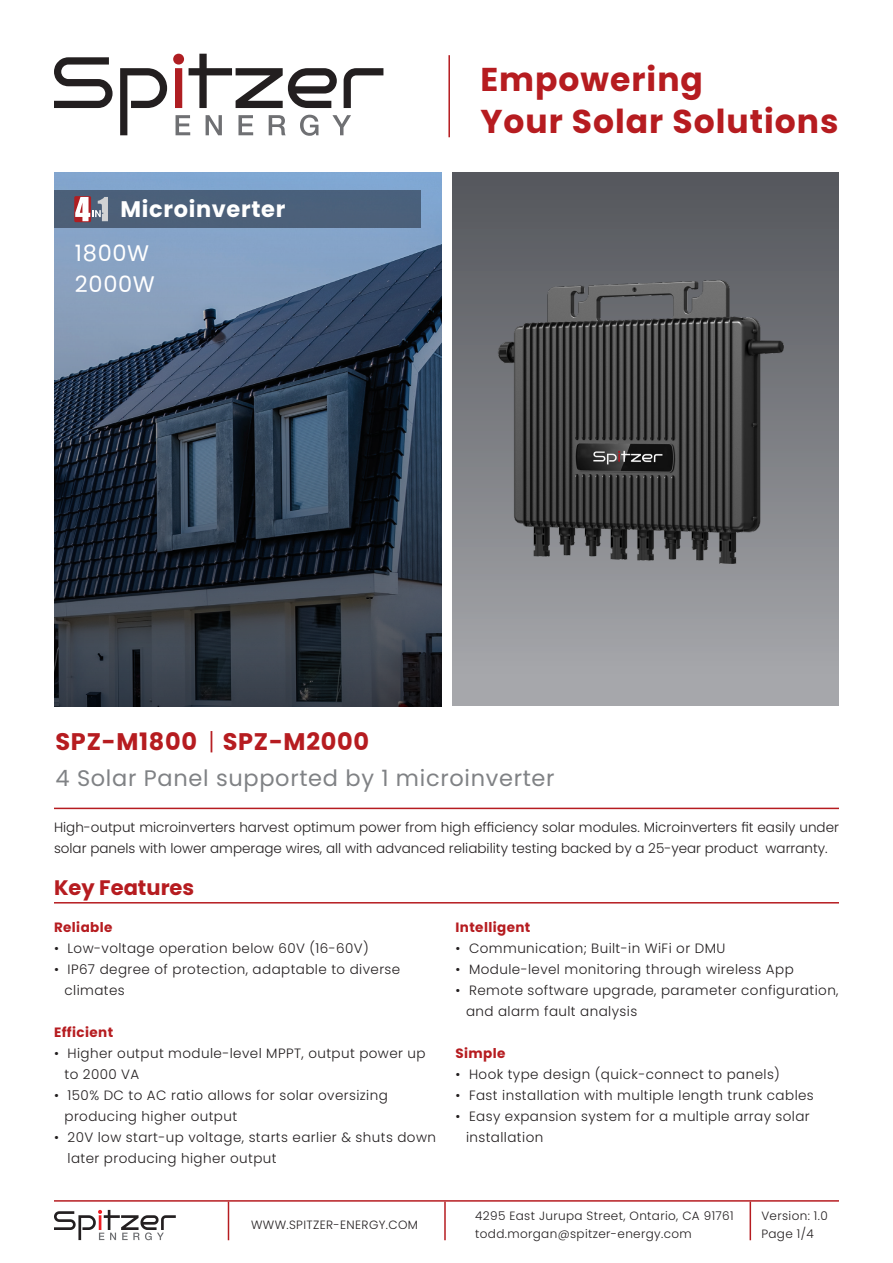
<style>
.page{position:relative;width:893px;height:1263px;background:#fff}
.page>*{position:absolute;margin:0;border:0;box-sizing:border-box;transform-origin:0 0}
.t1{font:700 33px "Poppins";letter-spacing:.03em;color:#b61c20}
.t2{font:700 24px "Poppins";letter-spacing:.03em;color:#b61c20}
.t3{font:22.5px "Poppins";letter-spacing:.03em;color:#808285}
.t4{font:700 22.5px "Poppins";letter-spacing:.03em;color:#fff}
.t5{font:22.5px "Poppins";letter-spacing:.03em;color:#fff}
.t6{font:700 21px "Poppins";color:#b61c20}
.t7{font:300 13.5px/21px "Poppins";letter-spacing:.03em;color:#231f20}
.t8{font:300 13.5px/21px "Poppins";color:#231f20}
.t9{font:700 13.5px "Poppins";letter-spacing:.03em;color:#b61c20}
.t10{font:300 12px "Poppins";letter-spacing:.03em;color:#231f20}
.s1{font-weight:300}
</style>
<div class="page">
<div style="left:453px;top:172px;width:386px;height:534px;background:linear-gradient(to bottom,#53555b,#a9aaae)"></div>
<svg style="left:54px;top:173px;width:387px;height:533px;background:#3d4c60"></svg>
<svg style="left:54px;top:57px;width:59px;height:51px"></svg>
<svg style="left:120px;top:68px;width:47px;height:67px"></svg>
<svg style="left:173px;top:54px;width:164px;height:54px"></svg>
<svg style="left:344px;top:68px;width:39px;height:40px"></svg>
<svg style="left:176px;top:115px;width:14px;height:20px"></svg>
<svg style="left:206px;top:115px;width:16px;height:20px"></svg>
<svg style="left:238px;top:115px;width:15px;height:20px"></svg>
<svg style="left:269px;top:115px;width:17px;height:20px"></svg>
<svg style="left:300px;top:115px;width:18px;height:21px"></svg>
<svg style="left:332px;top:115px;width:19px;height:20px"></svg>
<hr style="left:448px;top:55px;width:2px;height:82px;background:#b61c20">
<div style="left:54px;top:190px;width:367px;height:38px;background:#4c607a"></div>
<hr style="left:54px;top:902px;width:785px;height:1px;background:#b61c20">
<hr style="left:54px;top:808px;width:785px;height:1px;background:#b61c20">
<img style="left:491px;top:274px;width:305px;height:298px">
<svg style="left:74px;top:196px;width:17px;height:26px"></svg>
<svg style="left:75px;top:197px;width:33px;height:24px"></svg>
<hr style="left:54px;top:1200px;width:785px;height:2px;background:#b61c20">
<svg style="left:54px;top:1210px;width:122px;height:30px"></svg>
<hr style="left:444px;top:1202px;width:2px;height:38px;background:#b61c20">
<hr style="left:228px;top:1202px;width:1px;height:38px;background:#b61c20">
<hr style="left:750px;top:1202px;width:1px;height:38px;background:#b61c20">
<p class="t4" style="left:120px;top:196px;width:166px">Microinverter</p>
<p class="t5" style="left:75px;top:240px;width:76px">1800W</p>
<p class="t5" style="left:75px;top:271px;width:81px">2000W</p>
<p class="t1" style="left:480px;top:60px;width:224px">Empowering</p>
<p class="t1" style="left:480px;top:102px;width:360px">Your Solar Solutions</p>
<p class="t2" style="left:55px;top:728px;width:315px">SPZ-M1800 <span class="s1">|</span> SPZ-M2000</p>
<p class="t3" style="left:55px;top:765px;width:501px">4 Solar Panel supported by 1 microinverter</p>
<p class="t8" style="left:54px;top:817px;width:786px">High-output microinverters harvest optimum power from high efficiency solar modules. Microinverters fit easily under solar panels with lower amperage wires, all with advanced reliability testing backed by a 25-year product warranty.</p>
<p class="t6" style="left:54px;top:876px;width:142px">Key Features</p>
<p class="t9" style="left:54px;top:919px;width:60px">Reliable</p>
<p class="t7" style="left:54px;top:938px;width:316px">• Low-voltage operation below 60V (16-60V)</p>
<p class="t7" style="left:64px;top:959px;width:337px;text-indent:-10px">• IP67 degree of protection, adaptable to diverse climates</p>
<p class="t9" style="left:54px;top:1024px;width:61px">Efficient</p>
<p class="t7" style="left:64px;top:1043px;width:363px;text-indent:-10px">• Higher output module-level MPPT, output power up to 2000 VA</p>
<p class="t7" style="left:64px;top:1085px;width:325px;text-indent:-10px">• 150% DC to AC ratio allows for solar oversizing producing higher output</p>
<p class="t7" style="left:68px;top:1127px;width:370px;text-indent:-14px">• 20V low start-up voltage, starts earlier &amp; shuts down later producing higher output</p>
<p class="t10" style="left:251px;top:1218px;width:168px">WWW.SPITZER-ENERGY.COM</p>
<p class="t9" style="left:455px;top:919px;width:76px">Intelligent</p>
<p class="t7" style="left:455px;top:938px;width:271px">• Communication; Built-in WiFi or DMU</p>
<p class="t7" style="left:455px;top:959px;width:340px">• Module-level monitoring through wireless App</p>
<p class="t7" style="left:466px;top:980px;width:374px;text-indent:-10px">• Remote software upgrade, parameter configuration, and alarm fault analysis</p>
<p class="t9" style="left:455px;top:1045px;width:52px">Simple</p>
<p class="t7" style="left:455px;top:1064px;width:326px">• Hook type design (quick-connect to panels)</p>
<p class="t7" style="left:455px;top:1085px;width:360px">• Fast installation with multiple length trunk cables</p>
<p class="t7" style="left:466px;top:1106px;width:345px;text-indent:-10px">• Easy expansion system for a multiple array solar installation</p>
<p class="t10" style="left:475px;top:1209px;width:260px">4295 East Jurupa Street, Ontario, CA 91761</p>
<p class="t10" style="left:475px;top:1227px;width:218px">todd.morgan@spitzer-energy.com</p>
<p class="t10" style="left:761px;top:1209px;width:68px">Version: 1.0</p>
<p class="t10" style="left:761px;top:1227px;width:54px">Page 1/4</p>
</div>
